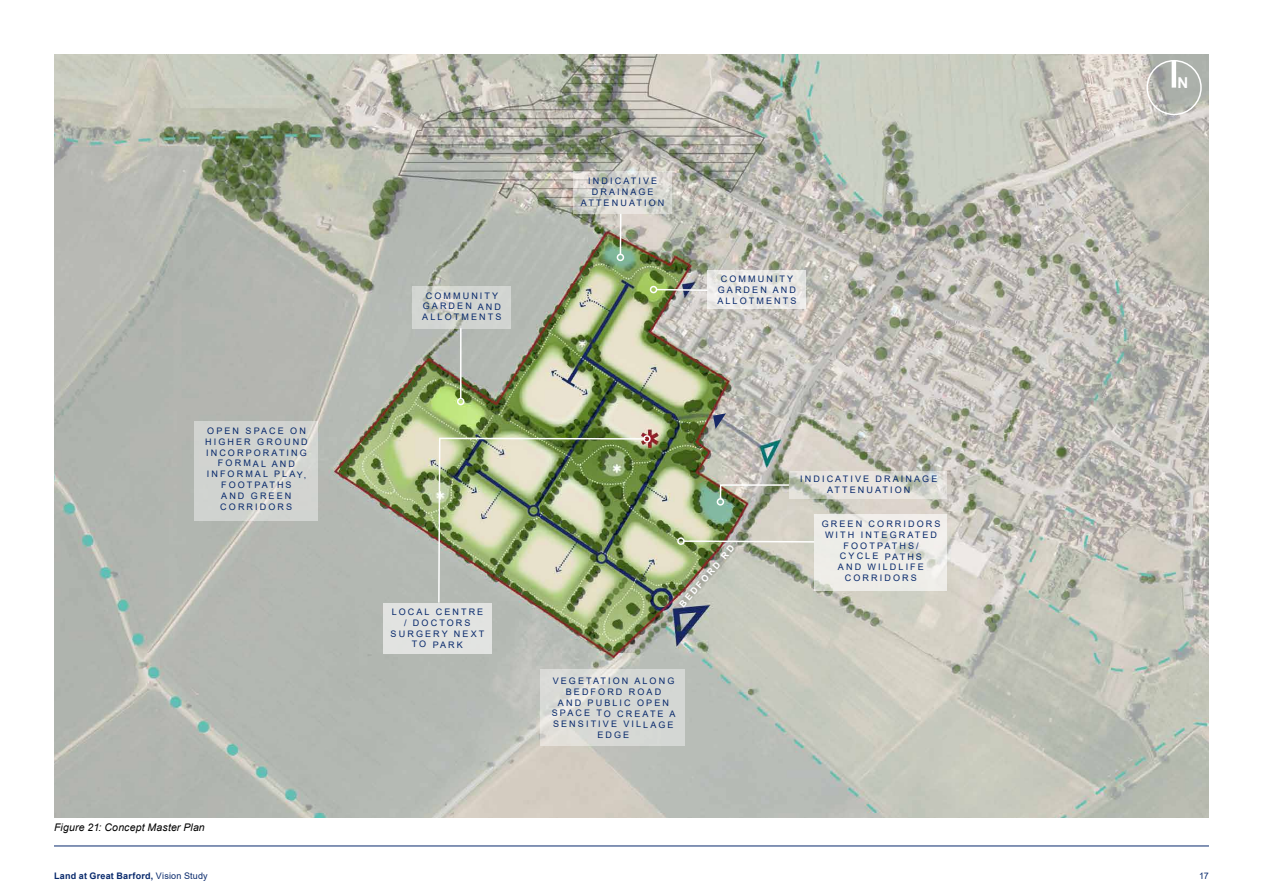
<style>
.page{position:relative;width:1263px;height:893px;background:#fff}
.page>*{position:absolute;margin:0;border:0;box-sizing:border-box;transform-origin:0 0}
.t1{font:700 15px "Arial";color:#fff}
.t2{font:italic 10.5px "Arial";letter-spacing:.015em;color:#000}
.t3{font:9px/10.8px "Arial";letter-spacing:.23em;color:#08296c;text-align:center}
.t4{font:700 9px "Arial";letter-spacing:.025em;color:#08296c}
.t5{font:700 9px "Arial";color:#fff}
.s1{font-weight:400}
</style>
<div class="page">
<hr style="left:54px;top:846px;width:1155px;height:1px;background:#08296c">
<img style="left:54px;top:54px;width:1155px;height:764px">
<svg style="left:656px;top:288px;width:52px;height:4px"></svg>
<div style="left:650px;top:286px;width:7px;height:7px;border:2px solid #fff;border-radius:50%"></div>
<img style="left:437px;top:437px;width:208px;height:167px">
<div style="left:643px;top:435px;width:8px;height:8px;border:2px solid #fff;border-radius:50%"></div>
<svg style="left:685px;top:540px;width:129px;height:3px"></svg>
<div style="left:677px;top:537px;width:8px;height:8px;border:2px solid #fff;border-radius:50%"></div>
<hr style="left:460px;top:328px;width:2px;height:71px;background:#fff">
<div style="left:457px;top:398px;width:7px;height:7px;border:2px solid #fff;border-radius:50%"></div>
<hr style="left:620px;top:214px;width:1px;height:40px;background:#fff">
<div style="left:617px;top:254px;width:7px;height:7px;border:2px solid #fff;border-radius:50%"></div>
<div style="left:195px;top:421px;width:123px;height:100px;background:#d0d3d0"></div>
<svg style="left:540px;top:669px;width:145px;height:77px;background:#d8dad6"></svg>
<svg style="left:413px;top:286px;width:98px;height:42px;background:#d1d4cf"></svg>
<svg style="left:573px;top:171px;width:99px;height:43px;background:#d4d4ce"></svg>
<svg style="left:708px;top:270px;width:98px;height:39px;background:#e8e7e5"></svg>
<div style="left:383px;top:603px;width:108px;height:50px;background:#e2e3e1"></div>
<svg style="left:814px;top:515px;width:132px;height:76px;background:#ecebe6"></svg>
<svg style="left:719px;top:484px;width:71px;height:16px"></svg>
<div style="left:717px;top:498px;width:7px;height:8px;border:2px solid #fff;border-radius:50%"></div>
<svg style="left:789px;top:471px;width:157px;height:28px;background:#dcdbd4"></svg>
<div style="left:1146px;top:60px;width:56px;height:55px;border:2px solid #fff;border-radius:50%"></div>
<div style="left:1171px;top:61px;width:5px;height:27px;background:#fff"></div>
<svg style="left:713px;top:413px;width:13px;height:16px"></svg>
<p class="t3" style="left:205px;top:425px;width:104px">OPEN SPACE ON<br>HIGHER GROUND<br>INCORPORATING<br>FORMAL AND<br>INFORMAL PLAY,<br>FOOTPATHS<br>AND GREEN<br>CORRIDORS</p>
<p class="t2" style="left:54px;top:820px;width:152px">Figure 21: Concept Master Plan</p>
<p class="t3" style="left:422px;top:290px;width:81px">COMMUNITY<br>GARDEN AND<br>ALLOTMENTS</p>
<p class="t3" style="left:581px;top:176px;width:85px">INDICATIVE<br>DRAINAGE<br>ATTENUATION</p>
<p class="t3" style="left:717px;top:273px;width:81px">COMMUNITY<br>GARDEN AND<br>ALLOTMENTS</p>
<p class="t3" style="left:391px;top:606px;width:95px">LOCAL CENTRE / DOCTORS<br>SURGERY NEXT<br>TO PARK</p>
<p class="t5" style="left:676px;top:602px;width:80px;rotate:-49deg">BEDFORD RD</p>
<p class="t3" style="left:552px;top:675px;width:125px">VEGETATION ALONG<br>BEDFORD ROAD<br>AND PUBLIC OPEN<br>SPACE TO CREATE A<br>SENSITIVE VILLAGE<br>EDGE</p>
<p class="t3" style="left:800px;top:473px;width:139px">INDICATIVE DRAINAGE<br>ATTENUATION</p>
<p class="t3" style="left:822px;top:518px;width:120px">GREEN CORRIDORS<br>WITH INTEGRATED<br>FOOTPATHS/<br>CYCLE PATHS<br>AND WILDLIFE<br>CORRIDORS</p>
<h1 class="t1" style="left:1177px;top:72px;width:12px">N</h1>
<p class="t4" style="left:54px;top:869px;width:155px">Land at Great Barford, <span class="s1">Vision Study</span></p>
<p class="t3" style="left:1199px;top:870px;width:11px">17</p>
</div>
